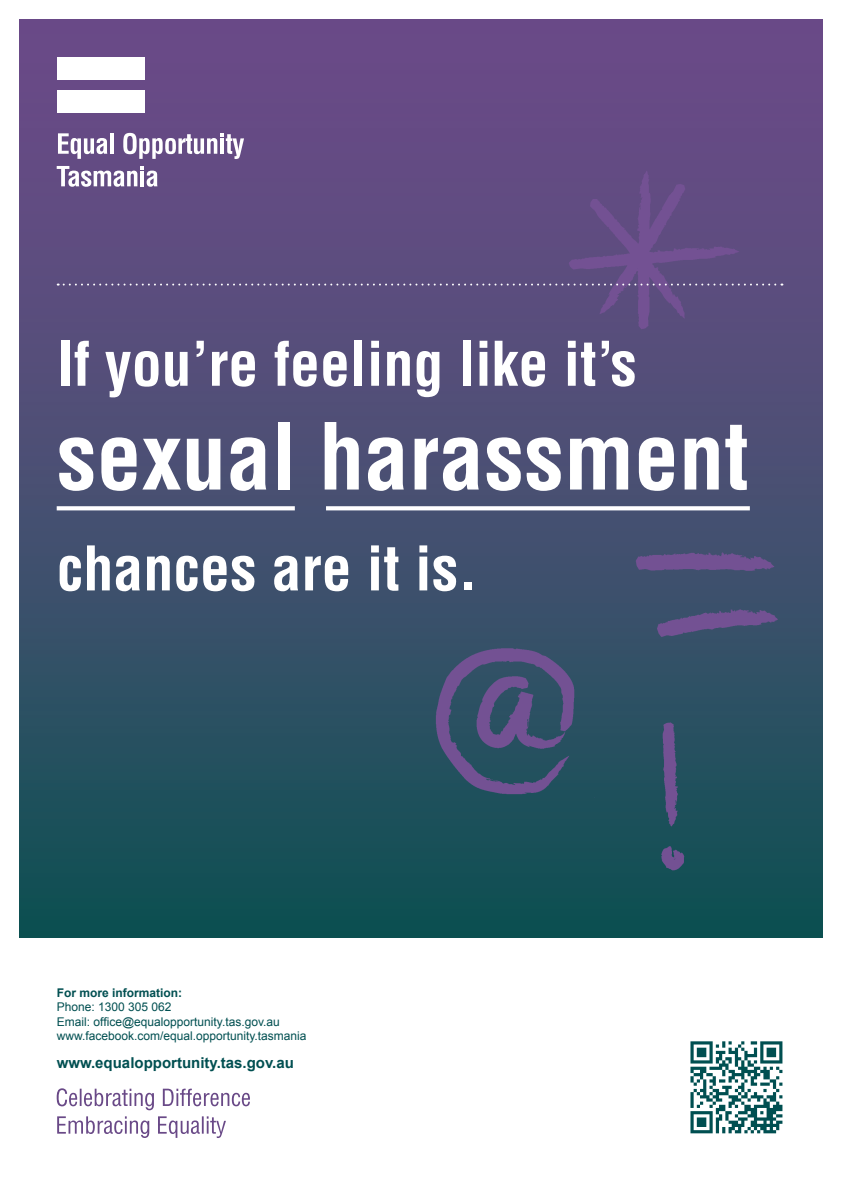
<style>
.page{position:relative;width:842px;height:1191px;background:#fff}
.page>*{position:absolute;margin:0;border:0;box-sizing:border-box;transform-origin:0 0}
.t1{font:700 condensed 90px "Helvetica LT Pro";color:#fff}
.t2{font:700 condensed 60px "Helvetica LT Pro";color:#fff}
.OADC_-_Address_Block{font:700 15px "Arial";color:#004f51}
.OADC_-_Address_Block-2{font:12px/14.2px "Arial";color:#004f51}
.s1{font-weight:700}
</style>
<div class="page">
<div style="left:20px;top:20px;width:802px;height:917px;background:linear-gradient(to bottom,#754b8d,#135255)"></div>
<svg style="left:57px;top:1116px;width:169px;height:22px"></svg>
<svg style="left:57px;top:1088px;width:193px;height:22px"></svg>
<svg style="left:690px;top:1041px;width:92px;height:92px"></svg>
<div style="left:57px;top:57px;width:88px;height:23px;background:#fff"></div>
<div style="left:57px;top:90px;width:88px;height:23px;background:#fff"></div>
<svg style="left:58px;top:133px;width:49px;height:26px"></svg>
<hr style="left:110px;top:133px;width:4px;height:21px;background:#fff">
<svg style="left:123px;top:133px;width:121px;height:27px"></svg>
<svg style="left:57px;top:166px;width:100px;height:21px"></svg>
<img style="left:594px;top:688px;width:156px;height:183px">
<img style="left:401px;top:636px;width:189px;height:165px">
<img style="left:552px;top:170px;width:188px;height:165px">
<img style="left:580px;top:513px;width:221px;height:164px">
<svg style="left:58px;top:283px;width:724px;height:2px"></svg>
<svg style="left:57px;top:506px;width:238px;height:4px"></svg>
<svg style="left:326px;top:506px;width:424px;height:4px"></svg>
<p class="t2" style="left:57px;top:324px;width:582px">If you’re feeling like it’s</p>
<p class="t1" style="left:57px;top:397px;width:694px">sexual harassment</p>
<p class="t2" style="left:57px;top:528px;width:423px">chances are it is.</p>
<p class="OADC_-_Address_Block-2" style="left:57px;top:986px;width:225px"><span class="s1">For more information:<br></span>Phone: 1300 305 062<br>Email: office@equalopportunity.tas.gov.au</p>
<p class="OADC_-_Address_Block-2" style="left:57px;top:1028px;width:251px">www.facebook.com/equal.opportunity.tasmania</p>
<p class="OADC_-_Address_Block" style="left:57px;top:1053px;width:239px">www.equalopportunity.tas.gov.au</p>
</div>
